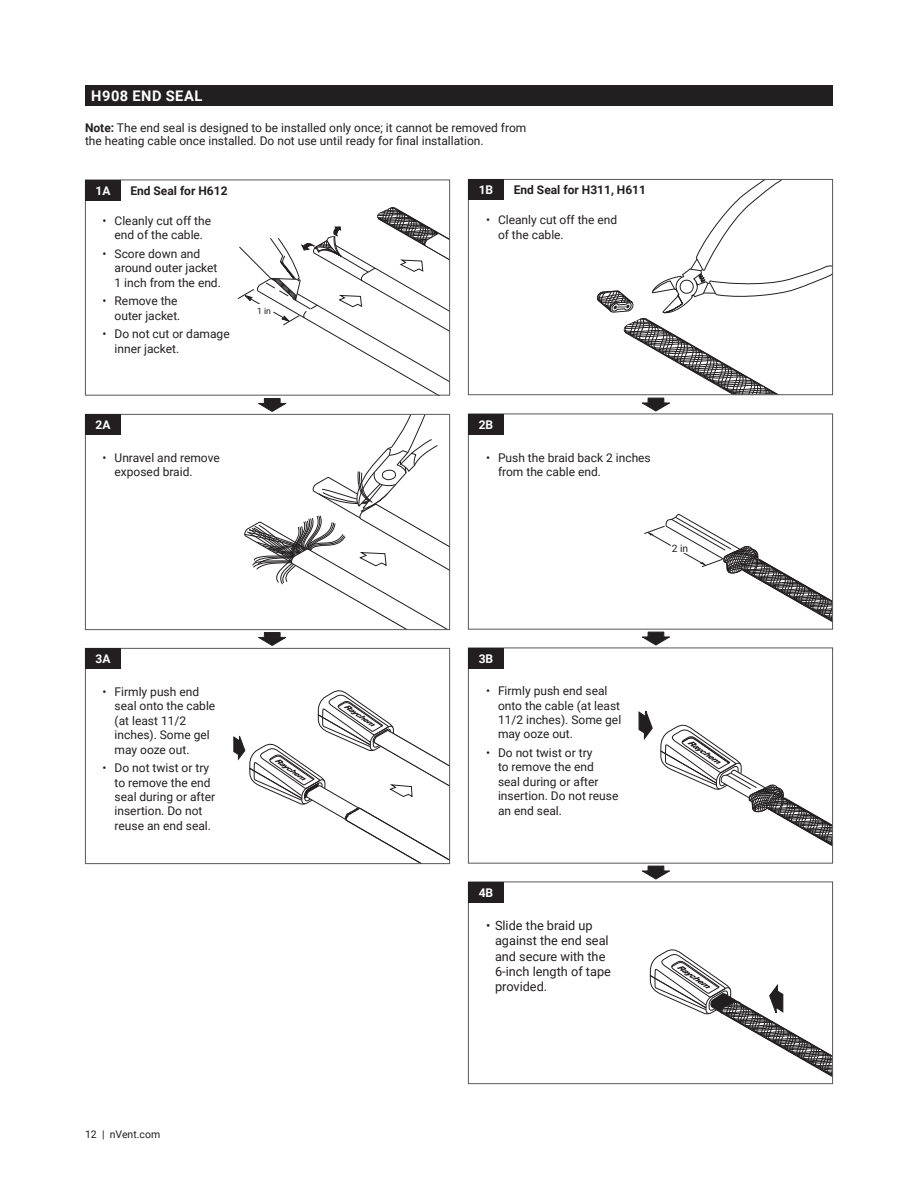
<style>
.page{position:relative;width:918px;height:1188px;background:#fff}
.page>*{position:absolute;margin:0;border:0;box-sizing:border-box;transform-origin:0 0}
.t1{font:700 14.7px "Roboto";letter-spacing:.035em;color:#fff}
.t2{font:12.75px/15.3px "Roboto";color:#231f20}
.t3{font:12px/14.4px "Roboto";color:#231f20}
.t4{font:700 12px "Roboto";color:#231f20}
.t5{font:700 12px "Roboto";color:#fff}
.t6{font:10.5px "Roboto";color:#231f20}
.t7{font:10.2px "Roboto";color:#231f20}
.t8{font:8.7px "Roboto";color:#231f20}
.s1{font-weight:700}
</style>
<div class="page">
<svg style="left:233px;top:690px;width:215px;height:172px"></svg>
<div style="left:85px;top:648px;width:365px;height:216px;border:1px solid #57585a"></div>
<div style="left:85px;top:180px;width:36px;height:20px;background:#231f20"></div>
<div style="left:85px;top:414px;width:36px;height:21px;background:#231f20"></div>
<div style="left:85px;top:648px;width:36px;height:21px;background:#231f20"></div>
<div style="left:468px;top:414px;width:365px;height:216px;border:1px solid #57585a"></div>
<svg style="left:650px;top:949px;width:181px;height:128px"></svg>
<div style="left:468px;top:882px;width:365px;height:202px;border:1px solid #57585a"></div>
<div style="left:468px;top:179px;width:36px;height:21px;background:#231f20"></div>
<div style="left:468px;top:414px;width:36px;height:20px;background:#231f20"></div>
<div style="left:468px;top:648px;width:36px;height:20px;background:#231f20"></div>
<div style="left:468px;top:882px;width:36px;height:20px;background:#231f20"></div>
<div style="left:85px;top:85px;width:748px;height:21px;background:#231f20"></div>
<svg style="left:237px;top:207px;width:213px;height:439px"></svg>
<svg style="left:639px;top:514px;width:194px;height:132px"></svg>
<svg style="left:638px;top:707px;width:195px;height:173px"></svg>
<svg style="left:596px;top:179px;width:237px;height:233px"></svg>
<p class="t1" style="left:91px;top:86px;width:113px">H908 END SEAL</p>
<p class="t3" style="left:85px;top:120px;width:443px;line-height:13.5px"><span class="s1">Note:</span> The end seal is designed to be installed only once; it cannot be removed from the heating cable once installed. Do not use until ready for final installation.</p>
<p class="t5" style="left:96px;top:182px;width:16px">1A</p>
<p class="t4" style="left:130px;top:182px;width:99px">End Seal for H612</p>
<p class="t4" style="left:514px;top:182px;width:134px">End Seal for H311, H611</p>
<p class="t5" style="left:479px;top:181px;width:16px">1B</p>
<p class="t3" style="left:103px;top:213px;width:110px;text-align:center">• Cleanly cut off the end of the cable.</p>
<p class="t3" style="left:115px;top:246px;width:108px;text-indent:-12px">• Score down and around outer jacket<br>1 inch from the end.</p>
<p class="t3" style="left:103px;top:293px;width:79px;text-align:right">• Remove the outer jacket.</p>
<p class="t3" style="left:115px;top:326px;width:117px;text-indent:-12px">• Do not cut or damage inner jacket.</p>
<p class="t8" style="left:257px;top:305px;width:15px">1 in</p>
<p class="t3" style="left:498px;top:212px;width:121px;text-indent:-12px">• Cleanly cut off the end of the cable.</p>
<p class="t5" style="left:96px;top:416px;width:16px">2A</p>
<p class="t5" style="left:479px;top:416px;width:16px">2B</p>
<p class="t3" style="left:115px;top:450px;width:107px;text-indent:-12px">• Unravel and remove exposed braid.</p>
<p class="t3" style="left:498px;top:450px;width:154px;text-indent:-12px">• Push the braid back 2 inches from the cable end.</p>
<p class="t7" style="left:672px;top:541px;width:18px">2 in</p>
<p class="t5" style="left:96px;top:650px;width:16px">3A</p>
<p class="t3" style="left:115px;top:684px;width:102px;text-indent:-12px">• Firmly push end seal onto the cable (at least 11/2 inches). Some gel may ooze out.</p>
<p class="t3" style="left:115px;top:760px;width:102px;text-indent:-12px">• Do not twist or try to remove the end seal during or after insertion. Do not reuse an end seal.</p>
<p class="t5" style="left:479px;top:650px;width:16px">3B</p>
<p class="t3" style="left:498px;top:683px;width:125px;text-indent:-12px">• Firmly push end seal onto the cable (at least<br>11/2 inches). Some gel may ooze out.</p>
<p class="t3" style="left:498px;top:745px;width:122px;text-indent:-12px">• Do not twist or try<br>to remove the end seal during or after insertion. Do not reuse an end seal.</p>
<p class="t5" style="left:479px;top:884px;width:16px">4B</p>
<p class="t2" style="left:495px;top:917px;width:117px;text-indent:-9px">• Slide the braid up against the end seal and secure with the<br>6-inch length of tape provided.</p>
<p class="t6" style="left:85px;top:1127px;width:77px">12 | nVent.com</p>
</div>
